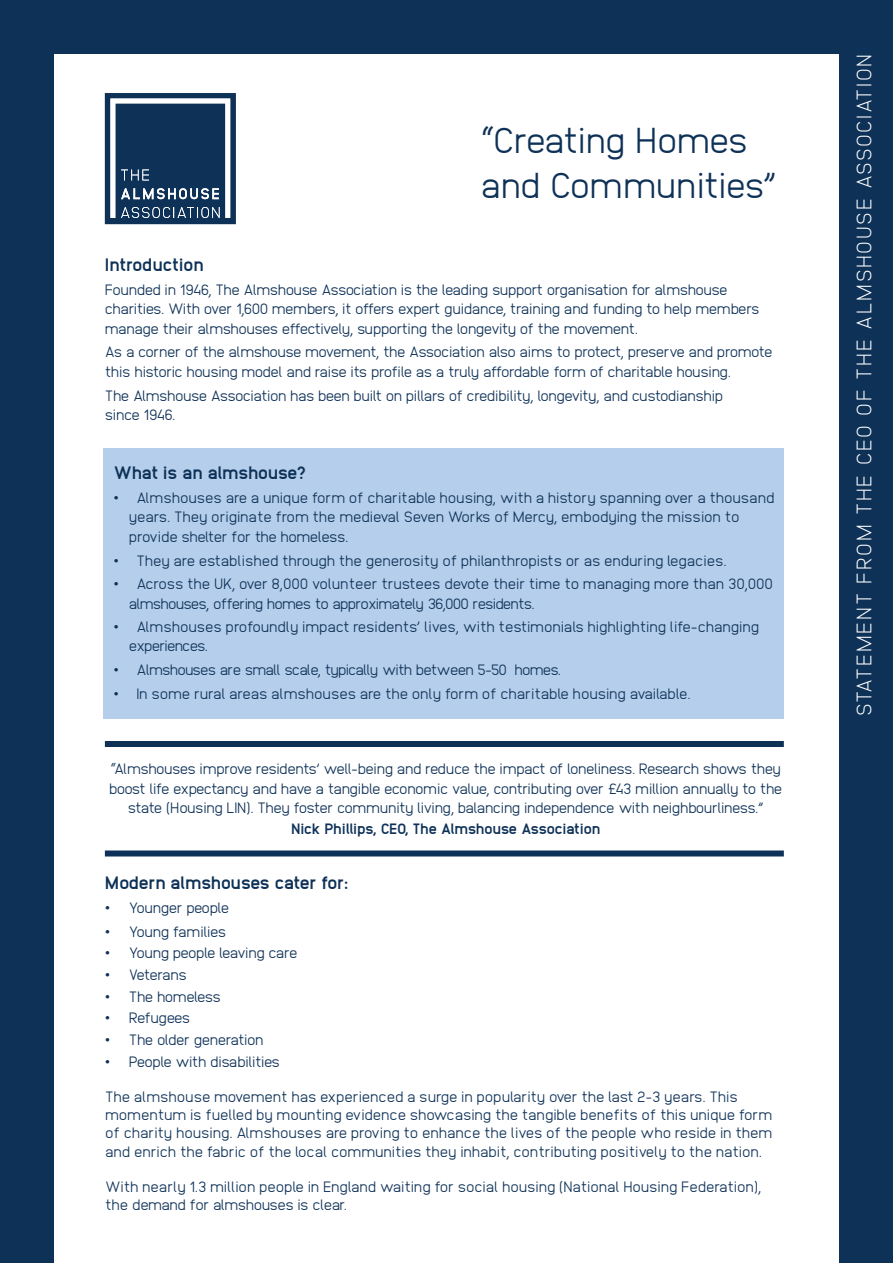
<style>
.page{position:relative;width:893px;height:1263px;background:#0e3157}
.page>*{position:absolute;margin:0;border:0;box-sizing:border-box;transform-origin:0 0}
.t1{font:300 36px/45px "Anodina";letter-spacing:-.02em;color:#0e3157}
.t2{font:200 21px "Anodina";letter-spacing:.07em;color:#fff}
.t3{font:800 18px "Anodina";letter-spacing:-.035em;color:#0e3157}
.t4{font:300 15px/19.5px "Anodina";letter-spacing:-.01em;color:#0e3157}
.t5{font:300 15px/19.5px "Anodina";letter-spacing:-.03em;color:#0e3157}
.t6{font:300 15px/19.5px "Anodina";letter-spacing:-.06em;color:#0e3157}
.t7{font:800 15px "Anodina";letter-spacing:-.04em;color:#0e3157}
</style>
<div class="page">
<div style="left:54px;top:54px;width:785px;height:1209px;background:#fff"></div>
<div style="left:103px;top:449px;width:680px;height:270px;background:#b5ceeb"></div>
<div style="left:105px;top:850px;width:679px;height:6px;background:#0e3157"></div>
<div style="left:105px;top:741px;width:679px;height:6px;background:#0e3157"></div>
<svg style="left:104px;top:93px;width:132px;height:132px;background:#355373"></svg>
<h1 class="t1" style="left:480px;top:116px;width:298px">“Creating Homes and Communities”</h1>
<p class="t3" style="left:105px;top:252px;width:101px">Introduction</p>
<p class="t5" style="left:105px;top:279px;width:656px">Founded in 1946, The Almshouse Association is the leading support organisation for almshouse charities. With over 1,600 members, it offers expert guidance, training and funding to help members manage their almshouses effectively, supporting the longevity of the movement.</p>
<p class="t5" style="left:105px;top:342px;width:669px">As a corner of the almshouse movement, the Association also aims to protect, preserve and promote this historic housing model and raise its profile as a truly affordable form of charitable housing.</p>
<p class="t5" style="left:105px;top:385px;width:620px">The Almshouse Association has been built on pillars of credibility, longevity, and custodianship since 1946.</p>
<p class="t3" style="left:113px;top:460px;width:194px">What is an almshouse?</p>
<p class="t4" style="left:129px;top:487px;width:647px;text-indent:-15px">• Almshouses are a unique form of charitable housing, with a history spanning over a thousand years. They originate from the medieval Seven Works of Mercy, embodying the mission to provide shelter for the homeless.</p>
<p class="t4" style="left:113px;top:550px;width:615px">• They are established through the generosity of philanthropists or as enduring legacies.</p>
<p class="t6" style="left:129px;top:573px;width:646px;text-indent:-15px">• Across the UK, over 8,000 volunteer trustees devote their time to managing more than 30,000 almshouses, offering homes to approximately 36,000 residents.</p>
<p class="t4" style="left:129px;top:616px;width:632px;text-indent:-15px">• Almshouses profoundly impact residents’ lives, with testimonials highlighting life-changing experiences.</p>
<p class="t6" style="left:113px;top:659px;width:449px">• Almshouses are small scale, typically with between 5-50 homes.</p>
<p class="t4" style="left:113px;top:683px;width:579px">• In some rural areas almshouses are the only form of charitable housing available.</p>
<p class="t5" style="left:109px;top:759px;width:675px;text-align:center">“Almshouses improve residents’ well-being and reduce the impact of loneliness. Research shows they boost life expectancy and have a tangible economic value, contributing over £43 million annually to the state (Housing LIN). They foster community living, balancing independence with neighbourliness.”</p>
<p class="t7" style="left:291px;top:818px;width:311px">Nick Phillips, CEO, The Almshouse Association</p>
<p class="t3" style="left:105px;top:870px;width:245px">Modern almshouses cater for:</p>
<p class="t5" style="left:105px;top:897px;width:126px">• Younger people</p>
<p class="t5" style="left:105px;top:921px;width:123px">• Young families</p>
<p class="t6" style="left:105px;top:943px;width:194px">• Young people leaving care</p>
<p class="t6" style="left:105px;top:964px;width:84px">• Veterans</p>
<p class="t5" style="left:105px;top:986px;width:118px">• The homeless</p>
<p class="t6" style="left:105px;top:1008px;width:87px">• Refugees</p>
<p class="t5" style="left:105px;top:1029px;width:160px">• The older generation</p>
<p class="t5" style="left:105px;top:1051px;width:177px">• People with disabilities</p>
<p class="t4" style="left:105px;top:1087px;width:669px;line-height:18.1px">The almshouse movement has experienced a surge in popularity over the last 2-3 years. This momentum is fuelled by mounting evidence showcasing the tangible benefits of this unique form of charity housing. Almshouses are proving to enhance the lives of the people who reside in them and enrich the fabric of the local communities they inhabit, contributing positively to the nation.</p>
<p class="t4" style="left:105px;top:1177px;width:658px;line-height:18px">With nearly 1.3 million people in England waiting for social housing (National Housing Federation), the demand for almshouses is clear.</p>
<h2 class="t2" style="left:849px;top:716px;width:664px;rotate:-90deg">STATEMENT FROM THE CEO OF THE ALMSHOUSE ASSOCIATION</h2>
</div>
